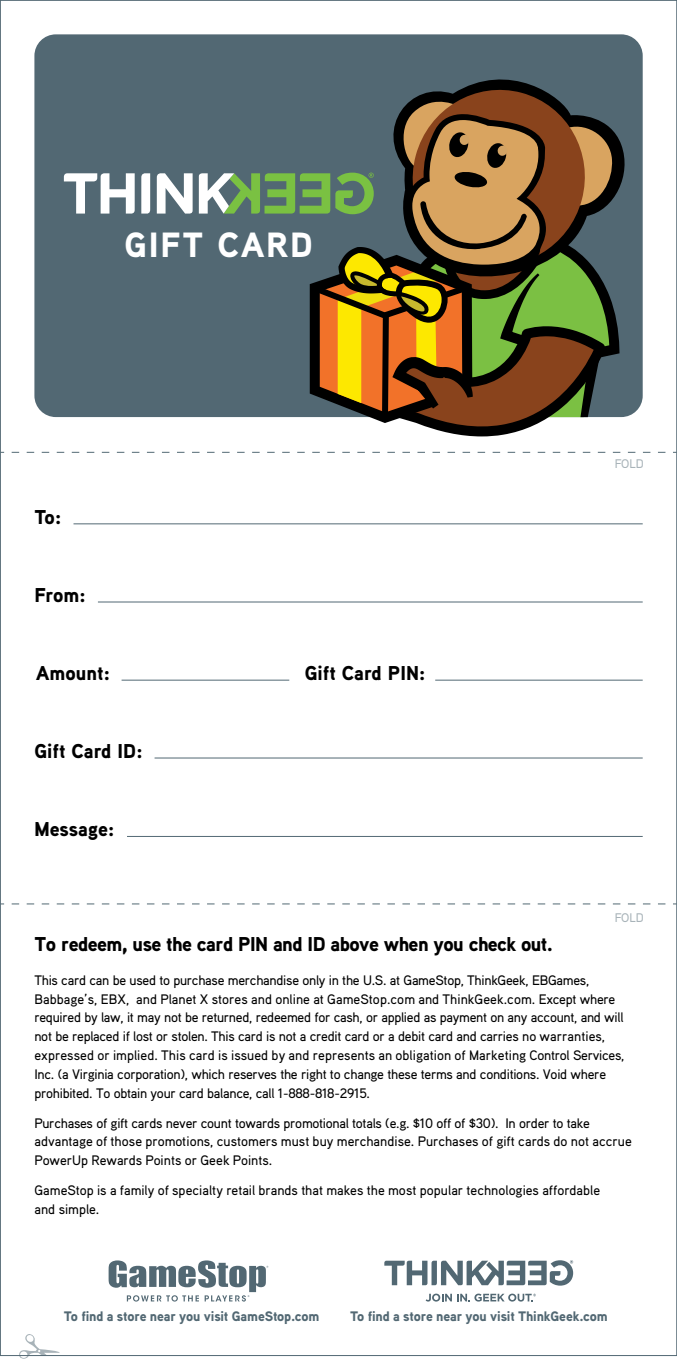
<style>
.page{position:relative;width:677px;height:1360px;background:#fff}
.page>*{position:absolute;margin:0;border:0;box-sizing:border-box;transform-origin:0 0}
.t1{font:900 35px "Aaux Pro";letter-spacing:.055em;color:#fff}
.t2{font:900 20px "Aaux Pro";letter-spacing:-.03em;color:#000}
.t3{font:900 20px "Aaux Pro";color:#000}
.t4{font:500 13.75px/18.8px "Aaux Pro";letter-spacing:-.02em;color:#000}
.t5{font:500 13.75px/18.8px "Aaux Pro";color:#000}
.t6{font:900 13.75px "Aaux Pro";letter-spacing:-.01em;color:#526873}
.t7{font:500 12.5px "Aaux Pro";color:#526873}
</style>
<div class="page">
<div style="left:34px;top:34px;width:608px;height:383px;background:#526873;border-radius:21px"></div>
<hr style="left:73px;top:523px;width:569px;height:1px;background:#526873">
<hr style="left:98px;top:601px;width:544px;height:1px;background:#526873">
<hr style="left:154px;top:757px;width:488px;height:1px;background:#526873">
<hr style="left:127px;top:836px;width:515px;height:1px;background:#526873">
<hr style="left:435px;top:679px;width:207px;height:1px;background:#526873">
<hr style="left:121px;top:679px;width:168px;height:1px;background:#526873">
<svg style="left:431px;top:80px;width:115px;height:12px"></svg>
<svg style="left:64px;top:173px;width:71px;height:40px"></svg>
<svg style="left:141px;top:173px;width:9px;height:40px"></svg>
<svg style="left:157px;top:173px;width:35px;height:41px"></svg>
<svg style="left:199px;top:92px;width:420px;height:344px"></svg>
<svg style="left:12px;top:452px;width:664px;height:1px"></svg>
<svg style="left:12px;top:903px;width:664px;height:1px"></svg>
<svg style="left:108px;top:1260px;width:160px;height:41px"></svg>
<svg style="left:384px;top:1260px;width:188px;height:25px"></svg>
<svg style="left:425px;top:1293px;width:110px;height:8px"></svg>
<svg style="left:19px;top:1334px;width:41px;height:24px"></svg>
<h1 class="t1" style="left:124px;top:222px;width:190px">GIFT CARD</h1>
<h2 class="t2" style="left:34px;top:504px;width:28px">To:</h2>
<h2 class="t2" style="left:34px;top:582px;width:53px">From:</h2>
<h2 class="t2" style="left:36px;top:660px;width:75px">Amount:</h2>
<h2 class="t3" style="left:304px;top:660px;width:122px">Gift Card PIN:</h2>
<h2 class="t3" style="left:34px;top:738px;width:110px">Gift Card ID:</h2>
<h2 class="t3" style="left:34px;top:816px;width:81px">Message:</h2>
<p class="t7" style="left:614px;top:455px;width:31px">FOLD</p>
<p class="t7" style="left:614px;top:910px;width:31px">FOLD</p>
<h2 class="t2" style="left:35px;top:931px;width:519px">To redeem, use the card PIN and ID above when you check out.</h2>
<p class="t4" style="left:34px;top:970px;width:591px">This card can be used to purchase merchandise only in the U.S. at GameStop, ThinkGeek, EBGames, Babbage’s, EBX, and Planet X stores and online at GameStop.com and ThinkGeek.com. Except where required by law, it may not be returned, redeemed for cash, or applied as payment on any account, and will not be replaced if lost or stolen. This card is not a credit card or a debit card and carries no warranties, expressed or implied. This card is issued by and represents an obligation of Marketing Control Services, Inc. (a Virginia corporation), which reserves the right to change these terms and conditions. Void where prohibited. To obtain your card balance, call 1-888-818-2915.</p>
<p class="t4" style="left:34px;top:1112px;width:598px">Purchases of gift cards never count towards promotional totals (e.g. $10 off of $30). In order to take advantage of those promotions, customers must buy merchandise. Purchases of gift cards do not accrue<br>PowerUp Rewards Points or Geek Points.</p>
<p class="t5" style="left:34px;top:1180px;width:566px">GameStop is a family of specialty retail brands that makes the most popular technologies affordable and simple.</p>
<p class="t6" style="left:64px;top:1307px;width:257px">To find a store near you visit GameStop.com</p>
<p class="t6" style="left:350px;top:1307px;width:259px">To find a store near you visit ThinkGeek.com</p>
</div>
